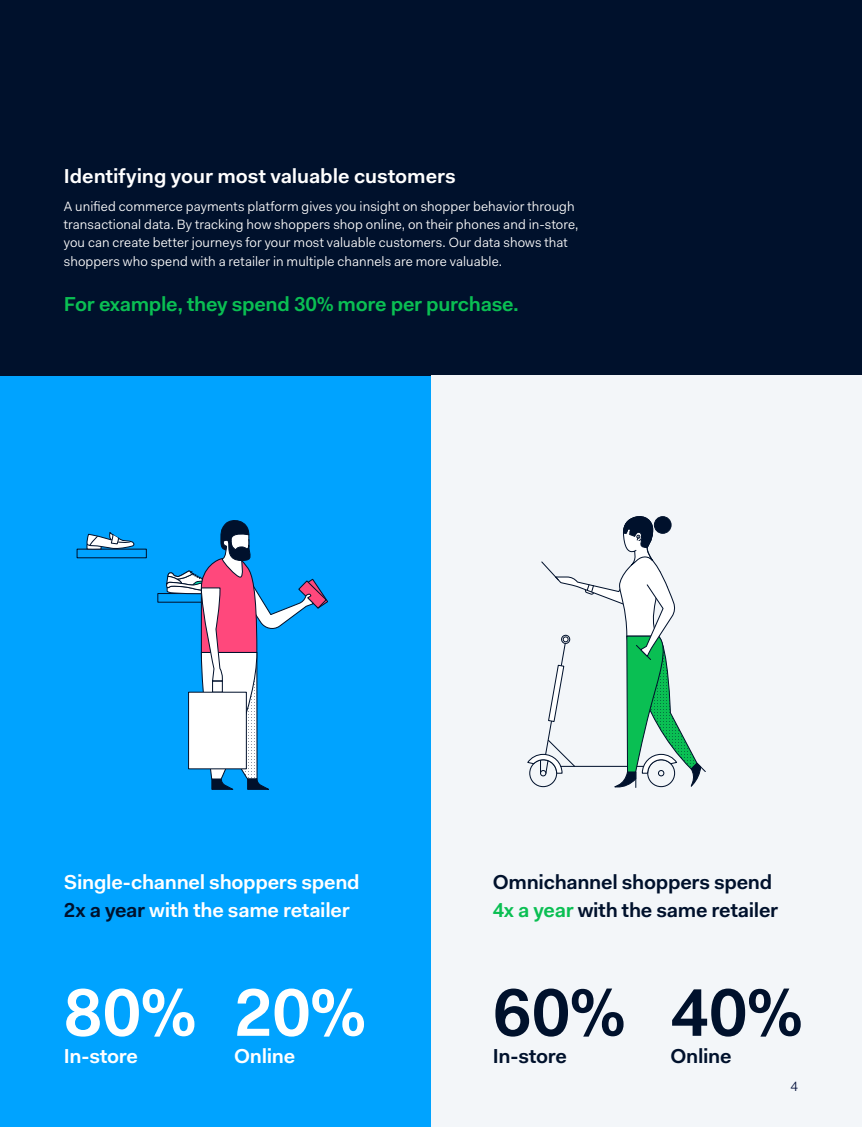
<style>
.page{position:relative;width:862px;height:1127px;background:#fff}
.page>*{position:absolute;margin:0;border:0;box-sizing:border-box;transform-origin:0 0}
.t1{font:600 67.5px "Fakt";color:#fff}
.t2{font:600 67.5px "Fakt";color:#00112c}
.t3{font:600 20.25px/27.5px "Fakt";letter-spacing:-.01em;color:#fff}
.t4{font:600 20.25px/27.5px "Fakt";letter-spacing:-.015em;color:#00112c}
.t5{font:600 20.25px "Fakt";letter-spacing:-.015em;color:#0abf53}
.t6{font:13.5px/18.3px "Fakt Blond";letter-spacing:.01em;color:#fff}
.t7{font:13.5px "Fakt Blond";color:#000d39}
.s1{color:#00112c}
.s2{color:#0abf53}
</style>
<div class="page">
<div style="left:0;top:0;width:861px;height:1127px;background:#00a3ff"></div>
<div style="left:0;top:0;width:861px;height:375px;background:#00112c"></div>
<div style="left:431px;top:375px;width:430px;height:752px;background:#f3f6f9"></div>
<div style="left:157px;top:593px;width:70px;height:10px;border:1px solid #00112c"></div>
<svg style="left:165px;top:520px;width:163px;height:270px"></svg>
<div style="left:76px;top:549px;width:71px;height:9px;border:1px solid #00112c"></div>
<svg style="left:86px;top:532px;width:50px;height:18px"></svg>
<svg style="left:527px;top:516px;width:179px;height:272px"></svg>
<h2 class="t3" style="left:64px;top:162px;width:393px">Identifying your most valuable customers</h2>
<p class="t6" style="left:64px;top:197px;width:516px">A unified commerce payments platform gives you insight on shopper behavior through transactional data. By tracking how shoppers shop online, on their phones and in-store, you can create better journeys for your most valuable customers. Our data shows that shoppers who spend with a retailer in multiple channels are more valuable.</p>
<h2 class="t5" style="left:64px;top:292px;width:456px">For example, they spend 30% more per purchase.</h2>
<h2 class="t3" style="left:64px;top:868px;width:297px">Single-channel shoppers spend<br><span class="s1">2x a year</span> with the same retailer</h2>
<h2 class="t4" style="left:492px;top:868px;width:287px">Omnichannel shoppers spend<br><span class="s2">4x a year</span> with the same retailer</h2>
<h1 class="t1" style="left:64px;top:971px;width:134px">80%</h1>
<h2 class="t3" style="left:64px;top:1042px;width:76px">In-store</h2>
<h1 class="t1" style="left:234px;top:971px;width:133px">20%</h1>
<h2 class="t3" style="left:234px;top:1042px;width:63px">Online</h2>
<h1 class="t2" style="left:492px;top:971px;width:134px">60%</h1>
<h2 class="t4" style="left:492px;top:1042px;width:76px">In-store</h2>
<h1 class="t2" style="left:670px;top:971px;width:133px">40%</h1>
<h2 class="t4" style="left:670px;top:1042px;width:63px">Online</h2>
<p class="t7" style="left:790px;top:1078px;width:9px">4</p>
</div>
